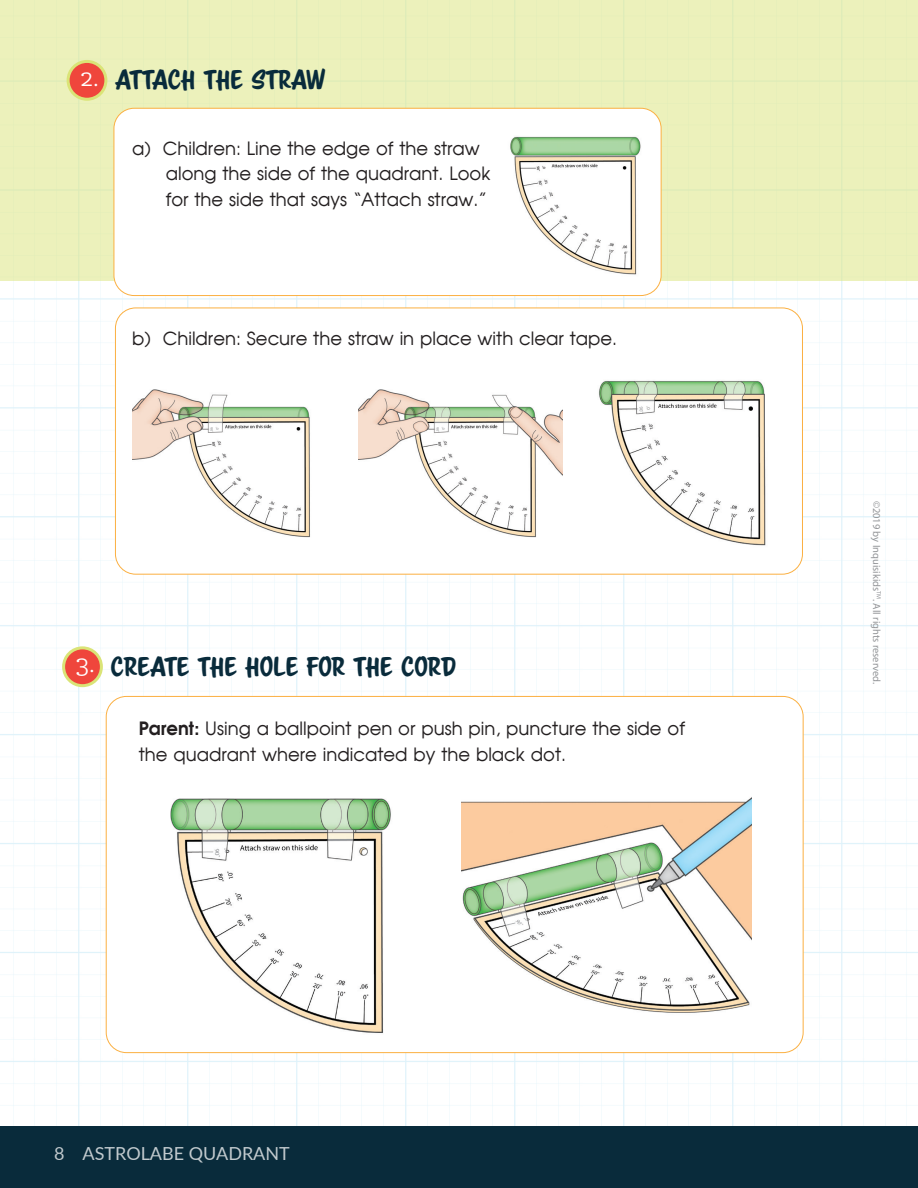
<style>
.page{position:relative;width:918px;height:1188px;background:#fff}
.page>*{position:absolute;margin:0;border:0;box-sizing:border-box;transform-origin:0 0}
.t1{font:28.5px "Klinic Slab";color:#fff}
.t2{font:24px "Scriptorama Markdown JF";color:#092b3b}
.instructions_copy{font:18px/25.5px "Avian";color:#231f20}
.t3{font:18px "Lato";color:#fff}
.t4{font:10.5px "Myriad Pro";color:#939598}
.s1{font-weight:700}
</style>
<div class="page">
<img style="left:0;top:281px;width:918px;height:845px">
<div style="left:0;top:0;width:918px;height:281px;background:#ecf1bb"></div>
<div style="left:114px;top:108px;width:547px;height:188px;background:#fff;border-radius:20px"></div>
<div style="left:114px;top:108px;width:548px;height:188px;border:1px solid #fbb042;border-radius:20px"></div>
<div style="left:115px;top:308px;width:687px;height:266px;background:#fff;border-radius:20px"></div>
<div style="left:106px;top:696px;width:697px;height:357px;background:#fff;border-radius:20px"></div>
<div style="left:68px;top:61px;width:38px;height:38px;background:#ef463c;border-radius:50%"></div>
<div style="left:67px;top:60px;width:40px;height:41px;border:3px solid #dae477;border-radius:50%"></div>
<div style="left:64px;top:648px;width:37px;height:38px;background:#ef463c;border-radius:50%"></div>
<div style="left:62px;top:646px;width:41px;height:41px;border:3px solid #dae477;border-radius:50%"></div>
<img style="left:510px;top:136px;width:131px;height:139px">
<img style="left:132px;top:389px;width:178px;height:149px">
<img style="left:358px;top:389px;width:204px;height:149px">
<img style="left:599px;top:380px;width:167px;height:166px">
<img style="left:170px;top:798px;width:221px;height:235px">
<img style="left:462px;top:797px;width:290px;height:216px">
<div style="left:0;top:1126px;width:918px;height:62px;background:#092b3b"></div>
<p class="t1" style="left:80px;top:59px;width:20px">2.</p>
<p class="t2" style="left:115px;top:64px;width:211px">ATTACH THE STRAW</p>
<p class="instructions_copy" style="left:166px;top:137px;width:326px;text-indent:-34px">a) Children: Line the edge of the straw along the side of the quadrant. Look for the side that says “Attach straw.”</p>
<p class="instructions_copy" style="left:132px;top:326px;width:487px">b) Children: Secure the straw in place with clear tape.</p>
<p class="t1" style="left:75px;top:645px;width:21px">3.</p>
<p class="t2" style="left:111px;top:651px;width:347px">CREATE THE HOLE FOR THE CORD</p>
<p class="instructions_copy" style="left:139px;top:717px;width:548px"><span class="s1">Parent:</span> Using a ballpoint pen or push pin, puncture the side of the quadrant where indicated by the black dot.</p>
<p class="t3" style="left:54px;top:1141px;width:237px">8 ASTROLABE QUADRANT</p>
<p class="t4" style="left:883px;top:501px;width:185px;rotate:90deg">©2019 by Inquisikids<sup>TM</sup>. All rights reserved.</p>
</div>
